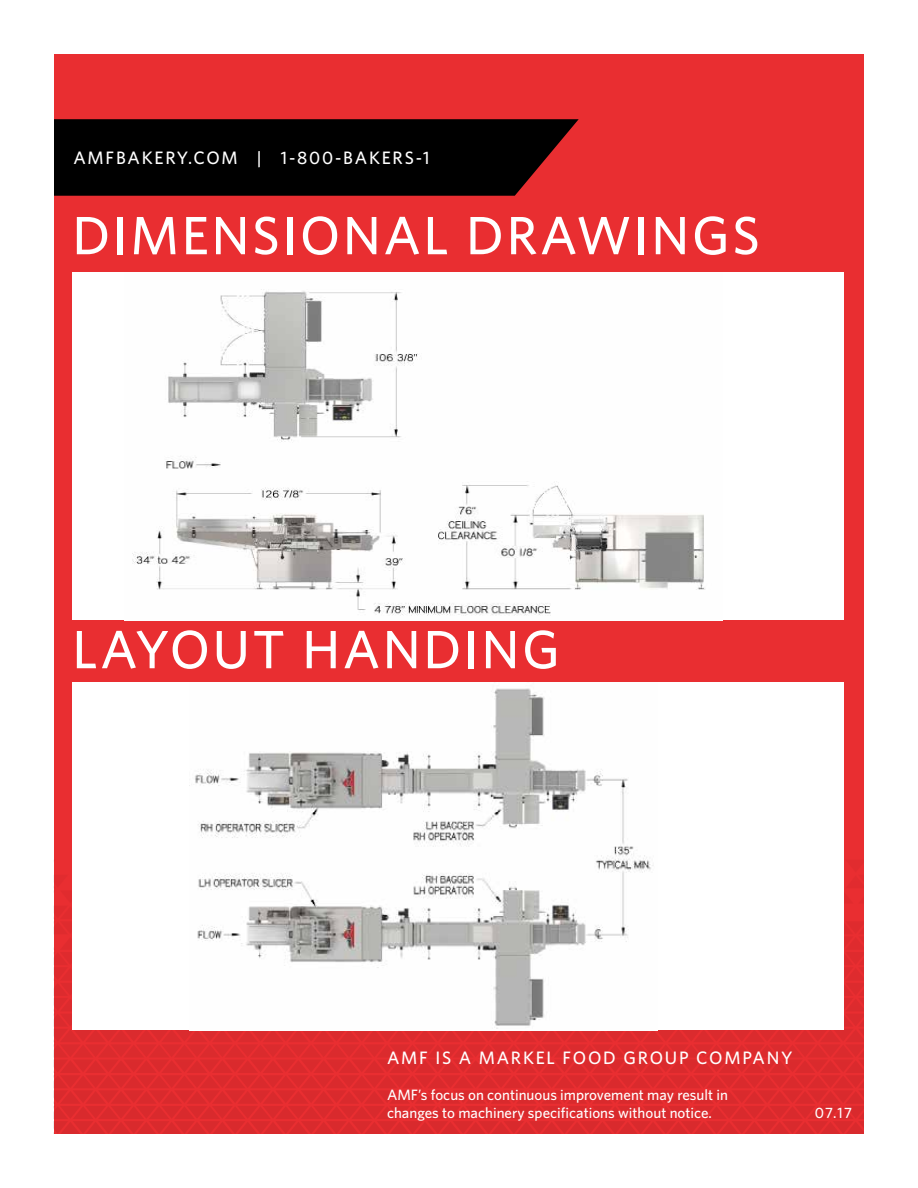
<style>
.page{position:relative;width:918px;height:1188px;background:#fff}
.page>*{position:absolute;margin:0;border:0;box-sizing:border-box;transform-origin:0 0}
.t1{font:500 54px "Whitney";letter-spacing:.05em;color:#fff}
.t2{font:500 18px "Whitney";letter-spacing:.1em;color:#fff}
.t3{font:500 15px/18px "Whitney";color:#fff}
</style>
<div class="page">
<div style="left:54px;top:54px;width:810px;height:1080px;background:linear-gradient(to right,#e63235,#e73033)"></div>
<div style="left:54px;top:860px;width:810px;height:43px;background:#e92e31"></div>
<svg style="left:54px;top:119px;width:525px;height:77px;background:#0e0203"></svg>
<div style="left:72px;top:273px;width:771px;height:347px;background:#fff"></div>
<img style="left:132px;top:289px;width:573px;height:327px">
<div style="left:72px;top:683px;width:771px;height:347px;background:#fff"></div>
<img style="left:189px;top:688px;width:465px;height:341px">
<p class="t2" style="left:73px;top:147px;width:358px">AMFBAKERY.COM | 1-800-BAKERS-1</p>
<h1 class="t1" style="left:72px;top:203px;width:689px">DIMENSIONAL DRAWINGS</h1>
<h1 class="t1" style="left:72px;top:617px;width:489px">LAYOUT HANDING</h1>
<p class="t2" style="left:387px;top:1047px;width:407px">AMF IS A MARKEL FOOD GROUP COMPANY</p>
<p class="t3" style="left:387px;top:1086px;width:343px">AMF’s focus on continuous improvement may result in changes to machinery specifications without notice.</p>
<p class="t3" style="left:815px;top:1104px;width:39px">07.17</p>
</div>
